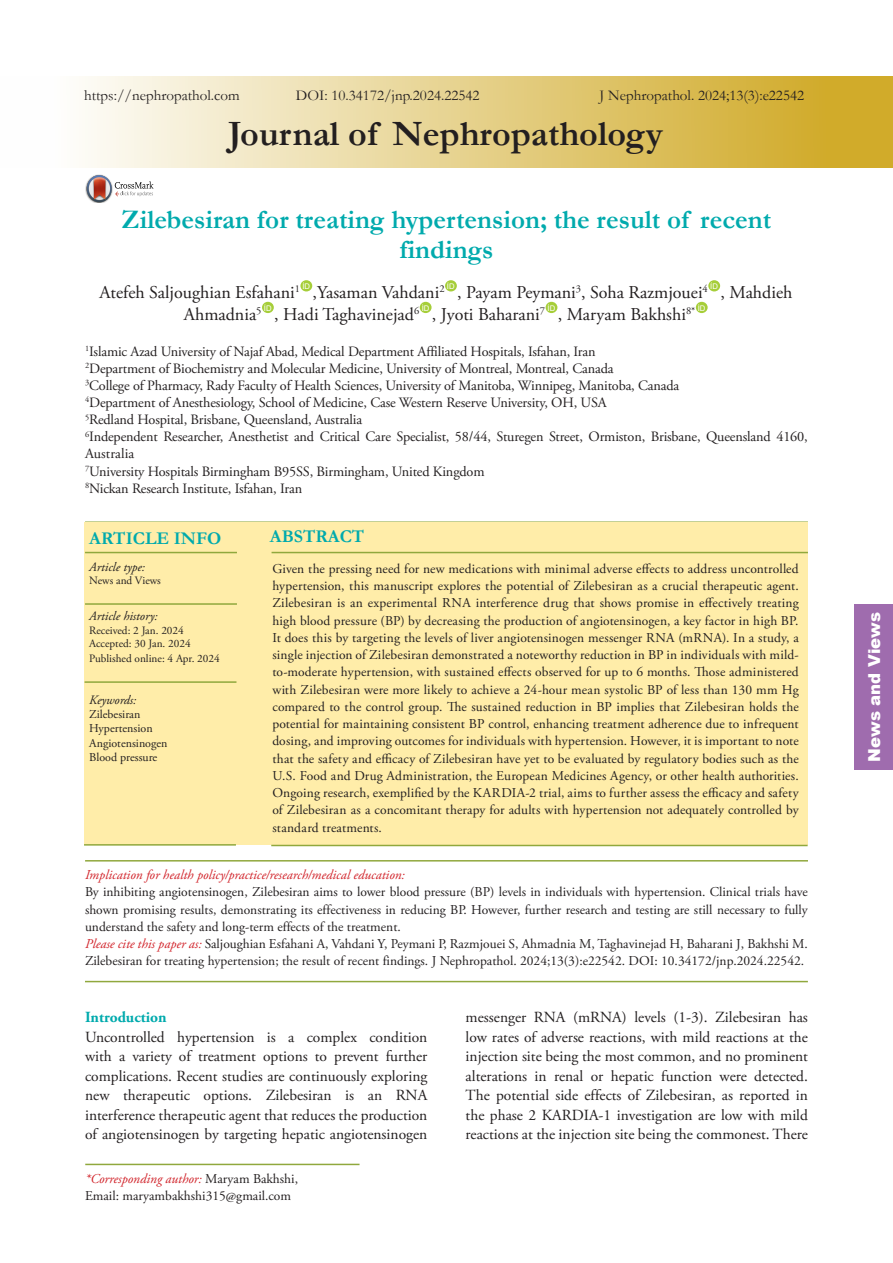
<style>
.page{position:relative;width:893px;height:1263px;background:#fff}
.page>*{position:absolute;margin:0;border:0;box-sizing:border-box;transform-origin:0 0}
.t1{font:700 36px "Garamond";color:#231f20}
.t2{font:700 27px/30px "Garamond";color:#00aaad;text-align:center}
.t3{font:18px "Adobe Garamond Pro";color:#231f20}
.t4{font:700 18px "Garamond";color:#00aaad}
.t5{font:900 16.5px "Arial";color:#fff}
.t6{font:15.45px/19.5px "Adobe Garamond Pro";color:#231f20;text-align:justify}
.Body_Text{font:700 15.45px "Adobe Garamond Pro";color:#00aaad}
.t7{font:15px "Garamond";color:#231f20}
.t8{font:14.25px/17.1px "Adobe Garamond Pro";letter-spacing:-.01em;color:#231f20}
.abstract{font:13.5px/17.2px "Adobe Garamond Pro";color:#231f20;text-align:justify}
.t9{font:italic 13.5px "Adobe Garamond Pro";color:#d1232a}
.t10{font:italic 12.75px "Adobe Garamond Pro";color:#231f20}
.t11{font:12px "Adobe Garamond Pro";color:#231f20}
.t12{font:11.25px "Adobe Garamond Pro";color:#231f20}
.t13{font:7.8px "Arial";color:#fff}
.s1{font-style:italic;color:#d1232a}
.s2{font-style:normal;color:#231f20}
</style>
<div class="page">
<div style="left:0;top:76px;width:893px;height:92px;background:linear-gradient(to right,#fff,#cea51c)"></div>
<div style="left:300px;top:280px;width:12px;height:11px;background:#a6ce39;border-radius:50%"></div>
<div style="left:445px;top:280px;width:12px;height:11px;background:#a6ce39;border-radius:50%"></div>
<div style="left:708px;top:280px;width:12px;height:11px;background:#a6ce39;border-radius:50%"></div>
<div style="left:262px;top:302px;width:12px;height:11px;background:#a6ce39;border-radius:50%"></div>
<div style="left:420px;top:302px;width:12px;height:11px;background:#a6ce39;border-radius:50%"></div>
<div style="left:546px;top:302px;width:11px;height:11px;background:#a6ce39;border-radius:50%"></div>
<div style="left:696px;top:302px;width:12px;height:11px;background:#a6ce39;border-radius:50%"></div>
<img style="left:85px;top:174px;width:17px;height:22px">
<svg style="left:87px;top:175px;width:67px;height:27px"></svg>
<hr style="left:85px;top:1164px;width:275px;height:1px;background:#90a83d">
<hr style="left:85px;top:860px;width:723px;height:1px;background:#90a83d">
<hr style="left:85px;top:981px;width:723px;height:1px;background:#90a83d">
<hr style="left:85px;top:521px;width:723px;height:2px;background:#90a83d">
<div style="left:84px;top:523px;width:724px;height:322px;background:#ffeda9"></div>
<hr style="left:85px;top:552px;width:152px;height:1px;background:#90a83d">
<hr style="left:272px;top:552px;width:536px;height:1px;background:#90a83d">
<hr style="left:85px;top:603px;width:152px;height:2px;background:#90a83d">
<hr style="left:85px;top:681px;width:151px;height:2px;background:#90a83d">
<hr style="left:84px;top:844px;width:152px;height:2px;background:#90a83d">
<hr style="left:271px;top:845px;width:537px;height:1px;background:#90a83d">
<div style="left:854px;top:604px;width:39px;height:165px;background:#9f6cae"></div>
<p class="t7" style="left:84px;top:85px;width:157px">https://nephropathol.com</p>
<p class="t7" style="left:296px;top:85px;width:185px">DOI: 10.34172/jnp.2024.22542</p>
<p class="t7" style="left:599px;top:85px;width:206px">J Nephropathol. 2024;13(3):e22542</p>
<p class="t1" style="left:228px;top:109px;width:436px">Journal of Nephropathology</p>
<p class="t2" style="left:122px;top:205px;width:651px">Zilebesiran for treating hypertension; the result of recent findings</p>
<p class="t3" style="left:99px;top:281px;width:202px">Atefeh Saljoughian Esfahani<sup>1</sup></p>
<p class="t13" style="left:302px;top:281px;width:9px">ID</p>
<p class="t3" style="left:313px;top:281px;width:133px">,Yasaman Vahdani<sup>2</sup></p>
<p class="t13" style="left:447px;top:281px;width:9px">ID</p>
<p class="t3" style="left:457px;top:281px;width:252px">, Payam Peymani<sup>3</sup>, Soha Razmjouei<sup>4</sup></p>
<p class="t13" style="left:710px;top:281px;width:9px">ID</p>
<p class="t3" style="left:720px;top:281px;width:73px">, Mahdieh</p>
<p class="t3" style="left:184px;top:303px;width:79px">Ahmadnia<sup>5</sup></p>
<p class="t13" style="left:264px;top:302px;width:9px">ID</p>
<p class="t3" style="left:274px;top:303px;width:147px">, Hadi Taghavinejad<sup>6</sup></p>
<p class="t13" style="left:422px;top:302px;width:9px">ID</p>
<p class="t3" style="left:432px;top:303px;width:115px">, Jyoti Baharani<sup>7</sup></p>
<p class="t13" style="left:547px;top:302px;width:9px">ID</p>
<p class="t3" style="left:558px;top:303px;width:139px">, Maryam Bakhshi<sup>8*</sup></p>
<p class="t13" style="left:698px;top:302px;width:9px">ID</p>
<p class="t8" style="left:85px;top:343px;width:512px"><sup>1</sup>Islamic Azad University of Najaf Abad, Medical Department Affiliated Hospitals, Isfahan, Iran</p>
<p class="t8" style="left:85px;top:360px;width:530px"><sup>2</sup>Department of Biochemistry and Molecular Medicine, University of Montreal, Montreal, Canada</p>
<p class="t8" style="left:85px;top:377px;width:596px"><sup>3</sup>College of Pharmacy, Rady Faculty of Health Sciences, University of Manitoba, Winnipeg, Manitoba, Canada</p>
<p class="t8" style="left:85px;top:395px;width:523px"><sup>4</sup>Department of Anesthesiology, School of Medicine, Case Western Reserve University, OH, USA</p>
<p class="t8" style="left:85px;top:412px;width:279px"><sup>5</sup>Redland Hospital, Brisbane, Queensland, Australia</p>
<p class="t8" style="left:85px;top:429px;width:724px"><sup>6</sup>Independent Researcher, Anesthetist and Critical Care Specialist, 58/44, Sturegen Street, Ormiston, Brisbane, Queensland 4160,<br>Australia</p>
<p class="t8" style="left:85px;top:463px;width:401px"><sup>7</sup>University Hospitals Birmingham B95SS, Birmingham, United Kingdom</p>
<p class="t8" style="left:85px;top:480px;width:219px"><sup>8</sup>Nickan Research Institute, Isfahan, Iran</p>
<p class="t4" style="left:89px;top:526px;width:134px">ARTICLE INFO</p>
<p class="t10" style="left:89px;top:559px;width:57px">Article type:</p>
<p class="t12" style="left:89px;top:574px;width:73px">News and Views</p>
<p class="t10" style="left:89px;top:608px;width:70px">Article history:</p>
<p class="t12" style="left:89px;top:623px;width:96px">Received: 2 Jan. 2024</p>
<p class="t12" style="left:89px;top:637px;width:103px">Accepted: 30 Jan. 2024</p>
<p class="t12" style="left:89px;top:651px;width:132px">Published online: 4 Apr. 2024</p>
<p class="t10" style="left:89px;top:692px;width:49px">Keywords:</p>
<p class="t11" style="left:89px;top:707px;width:53px">Zilebesiran</p>
<p class="t11" style="left:89px;top:721px;width:65px">Hypertension</p>
<p class="t11" style="left:89px;top:736px;width:80px">Angiotensinogen</p>
<p class="t11" style="left:89px;top:750px;width:70px">Blood pressure</p>
<p class="t4" style="left:270px;top:524px;width:96px">ABSTRACT</p>
<p class="abstract" style="left:272px;top:560px;width:528px">Given the pressing need for new medications with minimal adverse effects to address uncontrolled hypertension, this manuscript explores the potential of Zilebesiran as a crucial therapeutic agent.<br>Zilebesiran is an experimental RNA interference drug that shows promise in effectively treating high blood pressure (BP) by decreasing the production of angiotensinogen, a key factor in high BP.<br>It does this by targeting the levels of liver angiotensinogen messenger RNA (mRNA). In a study, a single injection of Zilebesiran demonstrated a noteworthy reduction in BP in individuals with mild&shy;to-moderate hypertension, with sustained effects observed for up to 6 months. Those administered with Zilebesiran were more likely to achieve a 24-hour mean systolic BP of less than 130 mm Hg compared to the control group. The sustained reduction in BP implies that Zilebesiran holds the potential for maintaining consistent BP control, enhancing treatment adherence due to infrequent dosing, and improving outcomes for individuals with hypertension. However, it is important to note that the safety and efficacy of Zilebesiran have yet to be evaluated by regulatory bodies such as the U.S. Food and Drug Administration, the European Medicines Agency, or other health authorities.<br>Ongoing research, exemplified by the KARDIA-2 trial, aims to further assess the efficacy and safety of Zilebesiran as a concomitant therapy for adults with hypertension not adequately controlled by standard treatments.</p>
<p class="t9" style="left:85px;top:867px;width:321px">Implication for health policy/practice/research/medical education:</p>
<p class="abstract" style="left:85px;top:884px;width:724px">By inhibiting angiotensinogen, Zilebesiran aims to lower blood pressure (BP) levels in individuals with hypertension. Clinical trials have shown promising results, demonstrating its effectiveness in reducing BP. However, further research and testing are still necessary to fully understand the safety and long-term effects of the treatment.</p>
<p class="abstract" style="left:85px;top:936px;width:724px"><span class="s1">Please cite this paper as:</span> Saljoughian Esfahani A, Vahdani Y, Peymani P, Razmjouei S, Ahmadnia M, Taghavinejad H, Baharani J, Bakhshi M.<br>Zilebesiran for treating hypertension; the result of recent findings. J Nephropathol. 2024;13(3):e22542. DOI: 10.34172/jnp.2024.22542.</p>
<p class="Body_Text" style="left:85px;top:1008px;width:83px">Introduction</p>
<p class="t6" style="left:85px;top:1028px;width:344px">Uncontrolled hypertension is a complex condition with a variety of treatment options to prevent further complications. Recent studies are continuously exploring new therapeutic options. Zilebesiran is an RNA interference therapeutic agent that reduces the production of angiotensinogen by targeting hepatic angiotensinogen</p>
<p class="t9" style="left:85px;top:1171px;width:215px">*Corresponding author: <span class="s2">Maryam Bakhshi,</span></p>
<p class="abstract" style="left:85px;top:1187px;width:208px">Email: maryambakhshi315@gmail.com</p>
<p class="t6" style="left:466px;top:1008px;width:344px">messenger RNA (mRNA) levels (1-3). Zilebesiran has low rates of adverse reactions, with mild reactions at the injection site being the most common, and no prominent alterations in renal or hepatic function were detected.<br>The potential side effects of Zilebesiran, as reported in the phase 2 KARDIA-1 investigation are low with mild reactions at the injection site being the commonest. There</p>
<p class="t5" style="left:862px;top:761px;width:151px;rotate:-90deg">News and Views</p>
</div>
